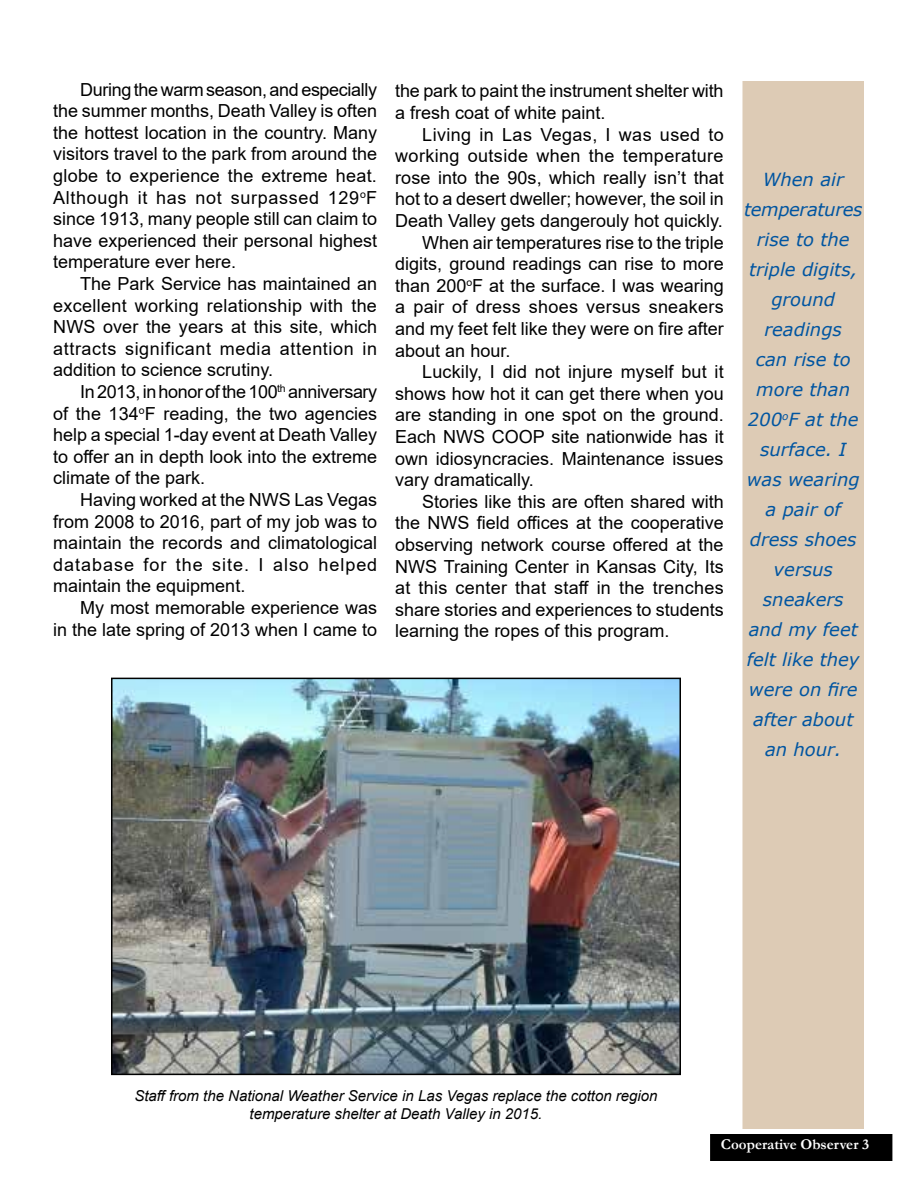
<style>
.page{position:relative;width:918px;height:1188px;background:#fff}
.page>*{position:absolute;margin:0;border:0;box-sizing:border-box;transform-origin:0 0}
.t1{font:18px/21.6px "Arial";color:#000;text-align:justify}
.t2{font:italic 18px/30px "Verdana";color:#0055a1;text-align:center}
.t3{font:18px "Arial";letter-spacing:.02em;color:#000}
.t4{font:italic 15px/18px "Arial";color:#000;text-align:center}
.t5{font:700 15px "Garamond";color:#fff}
</style>
<div class="page">
<div style="left:711px;top:1135px;width:181px;height:25px;background:#000"></div>
<div style="left:710px;top:1134px;width:182px;height:27px;border:2px solid #000"></div>
<div style="left:743px;top:82px;width:120px;height:1046px;background:#ddcbb5"></div>
<div style="left:742px;top:81px;width:122px;height:1048px;border:2px solid #ddcbb5"></div>
<img style="left:114px;top:681px;width:564px;height:391px">
<div style="left:111px;top:678px;width:570px;height:397px;border:2px solid #000"></div>
<p class="t1" style="left:53px;top:78px;width:326px;text-indent:27px">During the warm season, and especially the summer months, Death Valley is often the hottest location in the country. Many visitors travel to the park from around the globe to experience the extreme heat.<br>Although it has not surpassed 129<sup>o</sup>F since 1913, many people still can claim to have experienced their personal highest temperature ever here.</p>
<p class="t1" style="left:53px;top:273px;width:325px;text-indent:27px">The Park Service has maintained an excellent working relationship with the NWS over the years at this site, which attracts significant media attention in addition to science scrutiny.</p>
<p class="t1" style="left:53px;top:381px;width:326px;text-indent:27px">In 2013, in honor of the 100<sup>th</sup> anniversary of the 134<sup>o</sup>F reading, the two agencies help a special 1-day event at Death Valley to offer an in depth look into the extreme climate of the park.</p>
<p class="t1" style="left:53px;top:489px;width:326px;text-indent:27px">Having worked at the NWS Las Vegas from 2008 to 2016, part of my job was to maintain the records and climatological database for the site. I also helped maintain the equipment.</p>
<p class="t1" style="left:53px;top:597px;width:326px;text-align:right">My most memorable experience was<br>in the late spring of 2013 when I came to</p>
<p class="t1" style="left:395px;top:80px;width:330px">the park to paint the instrument shelter with a fresh coat of white paint.</p>
<p class="t3" style="left:422px;top:122px;width:303px">Living in Las Vegas, I was used to</p>
<p class="t3" style="left:395px;top:143px;width:330px">working outside when the temperature</p>
<p class="t1" style="left:395px;top:167px;width:330px">rose into the 90s, which really isn’t that</p>
<p class="t1" style="left:395px;top:188px;width:330px">hot to a desert dweller; however, the soil in</p>
<p class="t1" style="left:395px;top:210px;width:329px">Death Valley gets dangerouly hot quickly.</p>
<p class="t1" style="left:422px;top:231px;width:303px">When air temperatures rise to the triple</p>
<p class="t1" style="left:395px;top:253px;width:330px">digits, ground readings can rise to more</p>
<p class="t1" style="left:395px;top:275px;width:330px">than 200<sup>o</sup>F at the surface. I was wearing</p>
<p class="t1" style="left:395px;top:296px;width:330px">a pair of dress shoes versus sneakers</p>
<p class="t1" style="left:395px;top:318px;width:330px">and my feet felt like they were on fire after</p>
<p class="t1" style="left:395px;top:339px;width:117px">about an hour.</p>
<p class="t1" style="left:422px;top:361px;width:303px">Luckily, I did not injure myself but it</p>
<p class="t1" style="left:395px;top:383px;width:330px">shows how hot it can get there when you</p>
<p class="t1" style="left:395px;top:404px;width:330px">are standing in one spot on the ground.</p>
<p class="t1" style="left:395px;top:426px;width:330px">Each NWS COOP site nationwide has it</p>
<p class="t1" style="left:395px;top:447px;width:330px">own idiosyncracies. Maintenance issues</p>
<p class="t1" style="left:395px;top:469px;width:140px">vary dramatically.</p>
<p class="t1" style="left:422px;top:491px;width:303px">Stories like this are often shared with</p>
<p class="t1" style="left:395px;top:512px;width:330px">the NWS field offices at the cooperative</p>
<p class="t1" style="left:395px;top:534px;width:330px">observing network course offered at the</p>
<p class="t1" style="left:395px;top:555px;width:330px">NWS Training Center in Kansas City, Its</p>
<p class="t1" style="left:395px;top:577px;width:330px">at this center that staff in the trenches</p>
<p class="t1" style="left:395px;top:599px;width:330px">share stories and experiences to students</p>
<p class="t1" style="left:395px;top:620px;width:276px">learning the ropes of this program.</p>
<p class="t2" style="left:744px;top:165px;width:120px">When air temperatures rise to the triple digits, ground readings<br>can rise to more than<br>200<sup>o</sup>F at the surface. I was wearing a pair of dress shoes versus sneakers and my feet felt like they were on fire after about an hour.</p>
<p class="t4" style="left:134px;top:1087px;width:525px">Staff from the National Weather Service in Las Vegas replace the cotton region temperature shelter at Death Valley in 2015.</p>
<p class="t5" style="left:721px;top:1134px;width:150px">Cooperative Observer 3</p>
</div>
